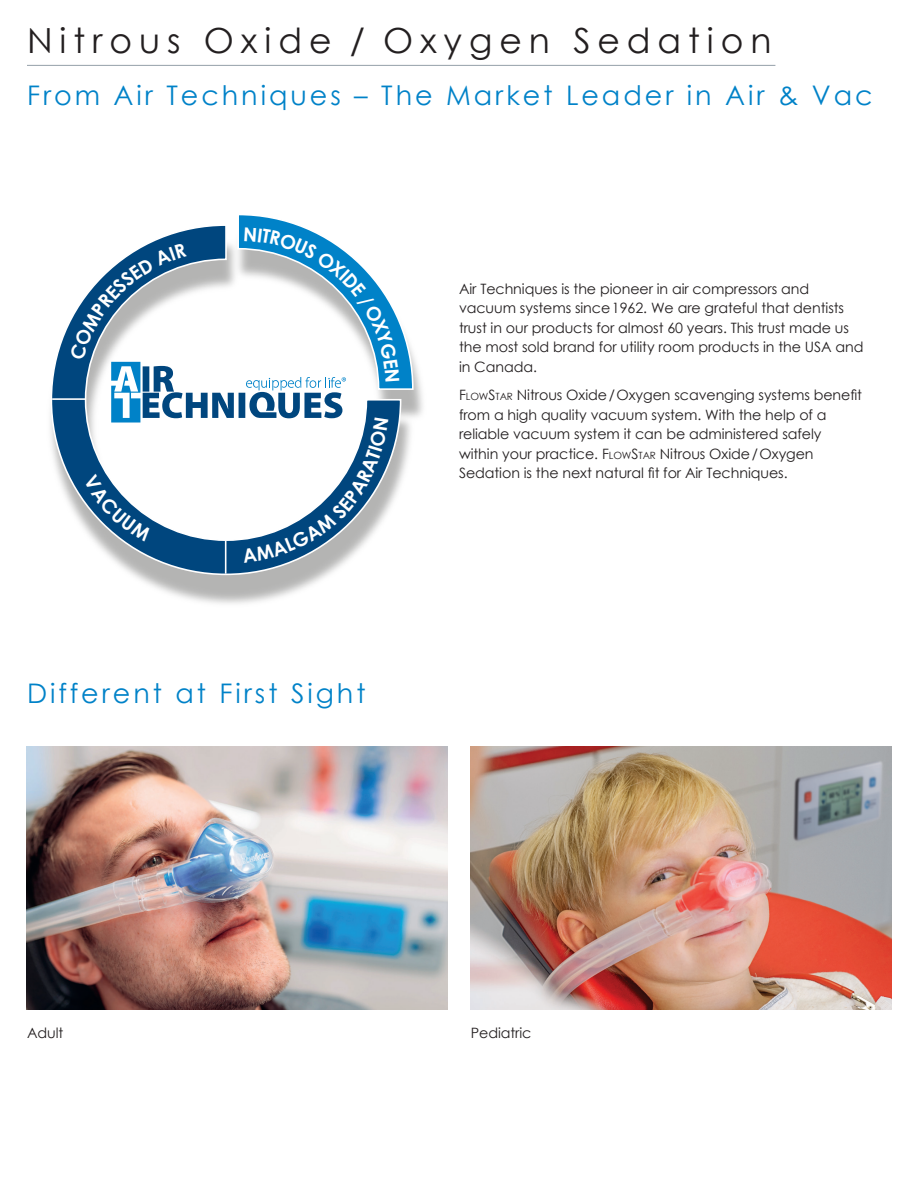
<style>
.page{position:relative;width:918px;height:1188px;background:#fff}
.page>*{position:absolute;margin:0;border:0;box-sizing:border-box;transform-origin:0 0}
.headline-gl{font:34.65px "Century Gothic";letter-spacing:.2em;color:#231f20}
.blue_sub_head-gl{font:27px "Century Gothic";letter-spacing:.11em;color:#0082c8}
.Brochure_text-gl{font:14.25px/19.5px "Century Gothic";letter-spacing:-.005em;color:#231f20}
.bullet_points-gl{font:14.25px "Century Gothic";letter-spacing:-.005em;color:#231f20}
.s1{font-style:inherit}
.s2{font-size:10.05px}
</style>
<div class="page">
<hr style="left:27px;top:65px;width:748px;height:1px;background:#94a0a9">
<img style="left:27px;top:747px;width:421px;height:262px">
<img style="left:470px;top:747px;width:421px;height:262px">
<svg style="left:50px;top:323px;width:298px;height:253px"></svg>
<hr style="left:52px;top:398px;width:34px;height:2px;background:#fff">
<hr style="left:225px;top:541px;width:1px;height:33px;background:#fff">
<svg style="left:70px;top:215px;width:344px;height:348px"></svg>
<p class="headline-gl" style="left:27px;top:16px;width:746px">Nitrous Oxide / Oxygen Sedation</p>
<p class="blue_sub_head-gl" style="left:27px;top:76px;width:847px">From Air Techniques – The Market Leader in Air &amp; Vac</p>
<p class="blue_sub_head-gl" style="left:27px;top:674px;width:340px">Different at First Sight</p>
<p class="Brochure_text-gl" style="left:459px;top:279px;width:406px">Air Techniques is the pioneer in air compressors and vacuum systems since1962. We are grateful that dentists trust in our products for almost 60 years. This trust made us the most sold brand for utility room products in the USA and in Canada.</p>
<p class="Brochure_text-gl" style="left:459px;top:385px;width:405px"><span class="s1">F</span><span class="s2">LOW</span><span class="s1">S</span><span class="s2">TAR</span> Nitrous Oxide/Oxygen scavenging systems benefit from a high quality vacuum system. With the help of a reliable vacuum system it can be administered safely within your practice. <span class="s1">F</span><span class="s2">LOW</span><span class="s1">S</span><span class="s2">TAR</span> Nitrous Oxide/Oxygen Sedation is the next natural fit for Air Techniques.</p>
<p class="bullet_points-gl" style="left:27px;top:1023px;width:38px">Adult</p>
<p class="bullet_points-gl" style="left:471px;top:1023px;width:62px">Pediatric</p>
</div>
